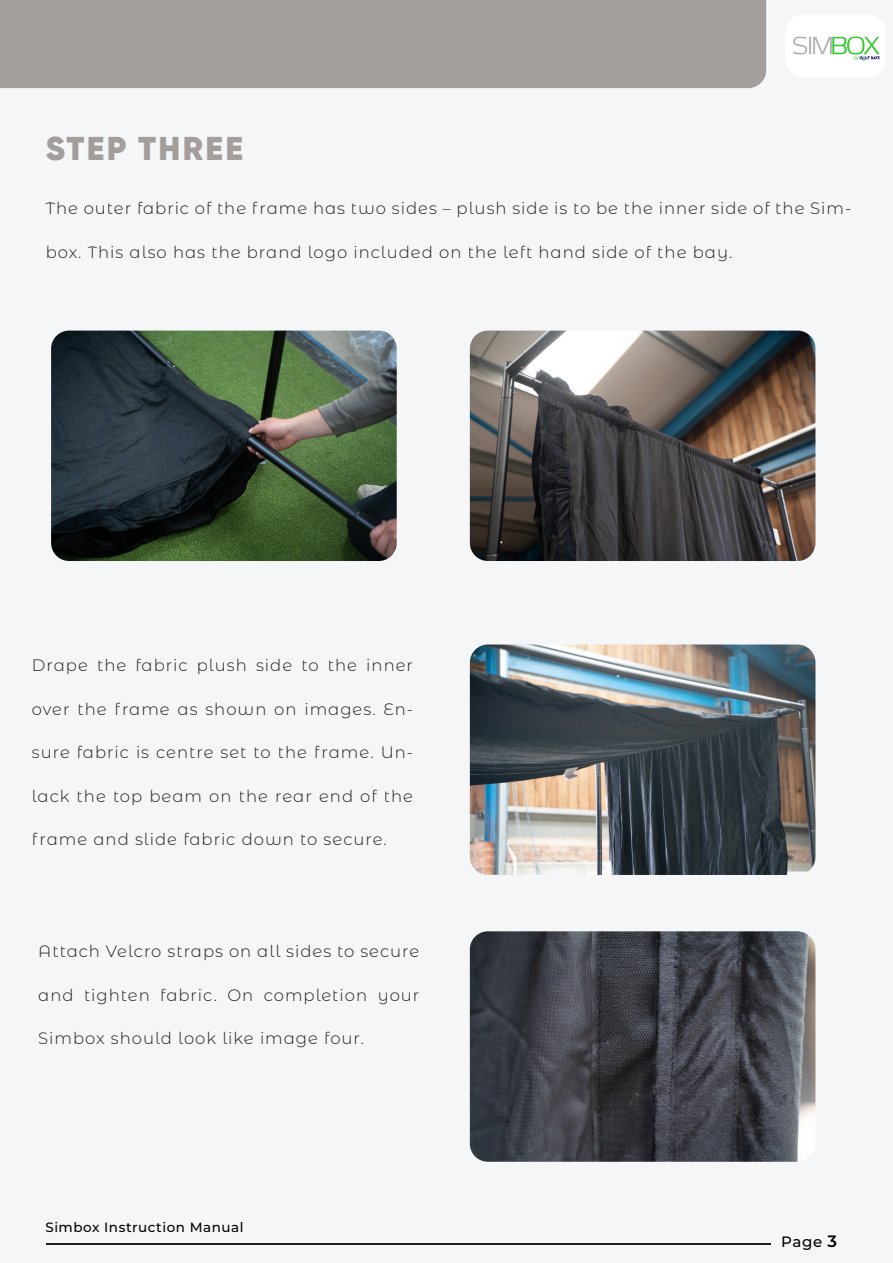
<style>
.page{position:relative;width:893px;height:1263px;background:#f5f6f7}
.page>*{position:absolute;margin:0;border:0;box-sizing:border-box;transform-origin:0 0}
.t1{font:900 33px "Gilroy";letter-spacing:.07em;color:#a39d9b}
.t2{font:300 16.5px "Montserrat Alternates";letter-spacing:.06em;color:#231f20}
.t3{font:500 15px "Montserrat";color:#000}
.t4{font:500 13.5px "Montserrat";letter-spacing:.04em;color:#000}
.s1{font-weight:600;font-size:16.5px}
</style>
<div class="page">
<div style="left:0;top:0;width:766px;height:88px;background:#a39d9b"></div>
<img style="left:793px;top:36px;width:87px;height:25px">
<hr style="left:46px;top:1243px;width:724px;height:2px;background:#231f20">
<img style="left:51px;top:331px;width:346px;height:230px">
<img style="left:470px;top:331px;width:345px;height:230px">
<img style="left:470px;top:644px;width:345px;height:231px">
<img style="left:470px;top:931px;width:345px;height:231px">
<p class="t1" style="left:46px;top:128px;width:199px">STEP THREE</p>
<p class="t2" style="left:46px;top:197px;width:807px">The outer fabric of the frame has two sides – plush side is to be the inner side of the Sim-</p>
<p class="t2" style="left:46px;top:241px;width:688px">box. This also has the brand logo included on the left hand side of the bay.</p>
<p class="t2" style="left:32px;top:654px;width:383px">Drape the fabric plush side to the inner</p>
<p class="t2" style="left:32px;top:698px;width:383px">over the frame as shown on images. En-</p>
<p class="t2" style="left:32px;top:741px;width:383px">sure fabric is centre set to the frame. Un-</p>
<p class="t2" style="left:32px;top:785px;width:383px">lack the top beam on the rear end of the</p>
<p class="t2" style="left:32px;top:828px;width:356px">frame and slide fabric down to secure.</p>
<p class="t2" style="left:38px;top:940px;width:383px">Attach Velcro straps on all sides to secure</p>
<p class="t2" style="left:38px;top:984px;width:383px">and tighten fabric. On completion your</p>
<p class="t2" style="left:38px;top:1027px;width:328px">Simbox should look like image four.</p>
<p class="t4" style="left:45px;top:1217px;width:200px">Simbox Instruction Manual</p>
<p class="t3" style="left:781px;top:1231px;width:57px">Page <span class="s1">3</span></p>
</div>
